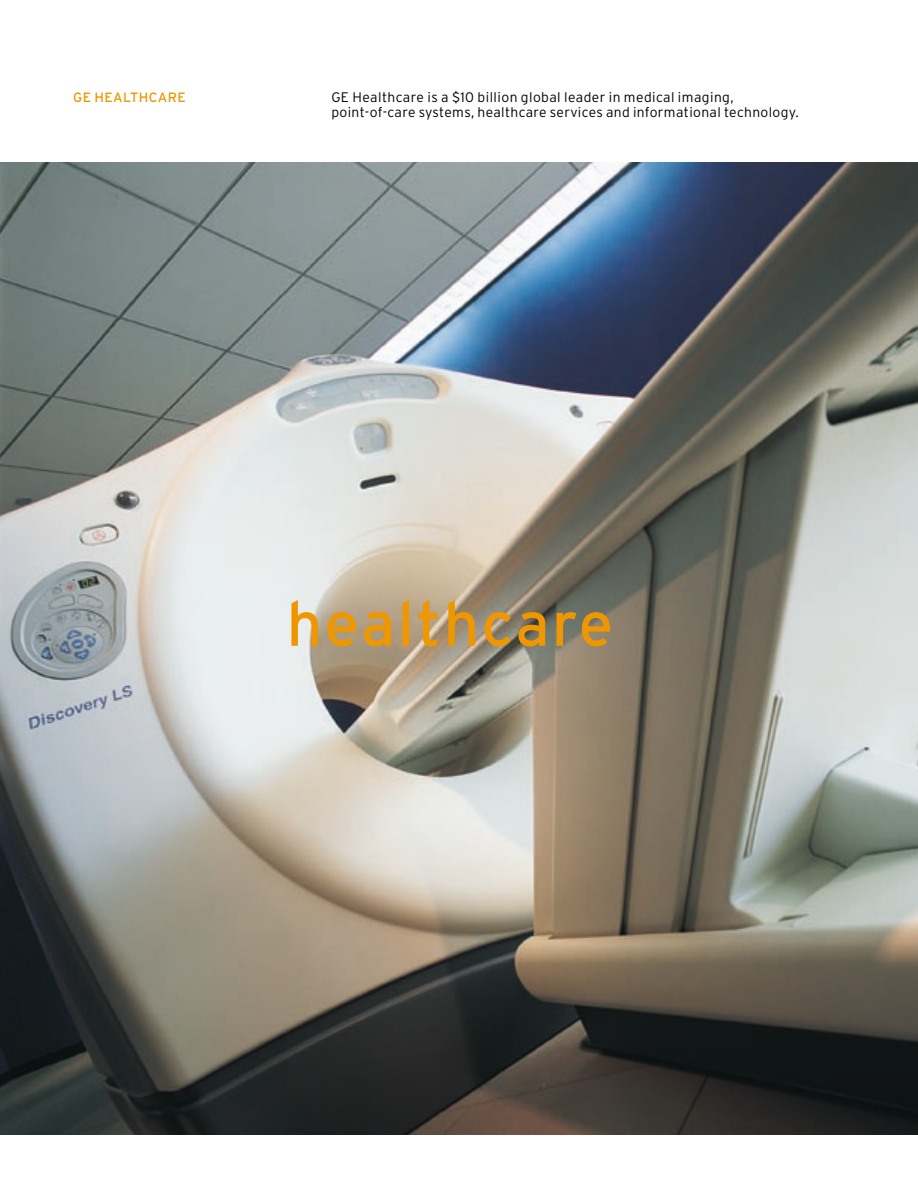
<style>
.page{position:relative;width:918px;height:1188px;background:#fff}
.page>*{position:absolute;margin:0;border:0;box-sizing:border-box;transform-origin:0 0}
.t1{font:62.7px "Interstate";letter-spacing:.035em;color:#ee9700}
.t2{font:300 13.8px/15px "Interstate";letter-spacing:.025em;color:#000}
.t3{font:13.5px "Interstate";letter-spacing:.035em;color:#ee9700}
</style>
<div class="page">
<img style="left:0;top:162px;width:918px;height:972px">
<p class="t3" style="left:73px;top:92px;width:114px">GE HEALTHCARE</p>
<p class="t2" style="left:331px;top:91px;width:469px">GE Healthcare is a $10 billion global leader in medical imaging, point-of-care systems, healthcare services and informational technology.</p>
<h1 class="t1" style="left:287px;top:600px;width:328px">healthcare</h1>
</div>
